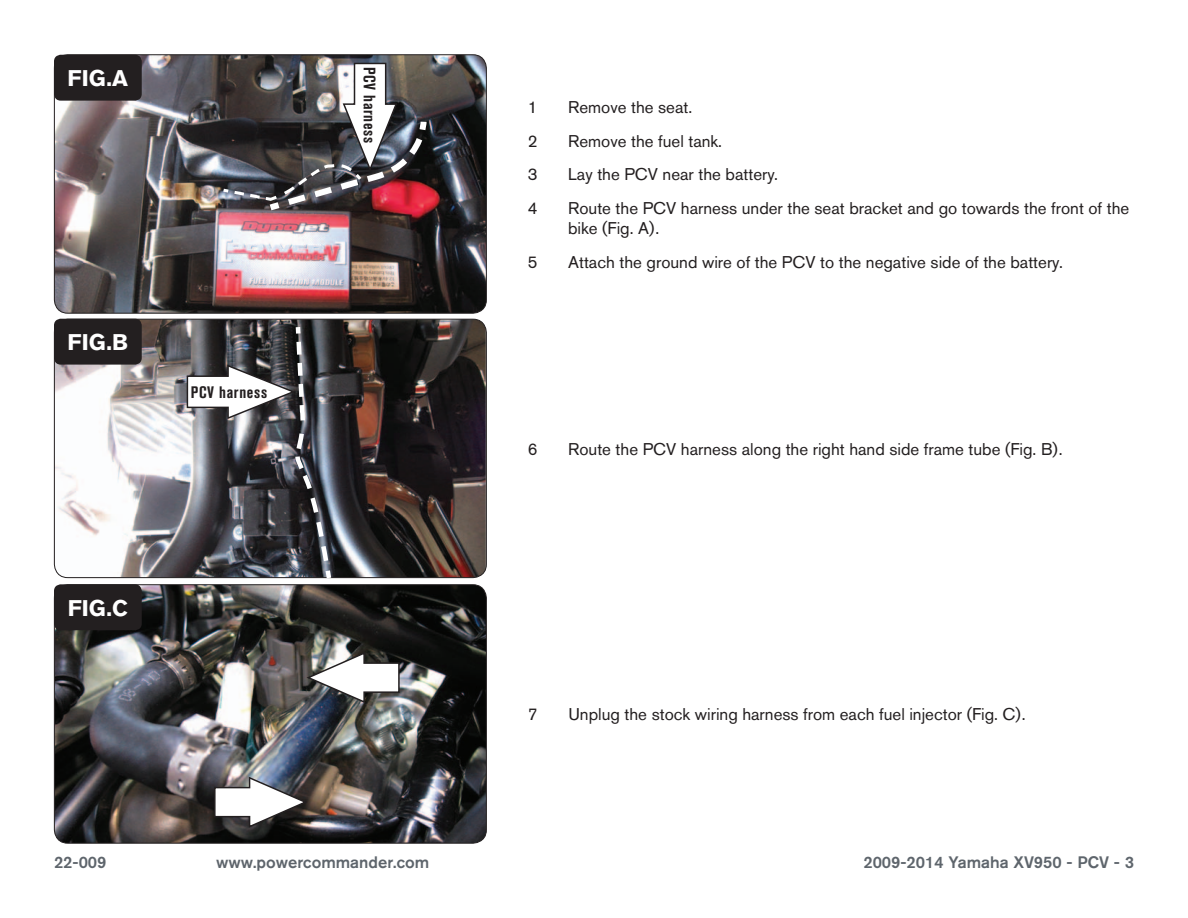
<style>
.page{position:relative;width:1188px;height:918px;background:#fff}
.page>*{position:absolute;margin:0;border:0;box-sizing:border-box;transform-origin:0 0}
.t1{font:700 22.5px "Akzidenz Grotesk BQ";color:#fff}
.Bodycopy{font:16.8px/20.2px "Akzidenz Grotesk BQ";color:#231f20}
.t2{font:500 16.5px "Akzidenz Grotesk BQ";color:#5e656c}
.Callouts{font:700 condensed 16.5px "Akzidenz Grotesk BQ";letter-spacing:.04em;color:#231f20}
</style>
<div class="page">
<img style="left:54px;top:585px;width:431px;height:257px">
<img style="left:54px;top:55px;width:431px;height:257px">
<div style="left:54px;top:54px;width:433px;height:260px;border:1px solid #231f20;border-radius:14px"></div>
<div style="left:54px;top:55px;width:88px;height:46px;background:#231f20;border-radius:7px"></div>
<div style="left:54px;top:584px;width:88px;height:46px;background:#231f20;border-radius:7px"></div>
<svg style="left:53px;top:387px;width:1px;height:26px"></svg>
<img style="left:54px;top:319px;width:429px;height:259px">
<div style="left:54px;top:319px;width:88px;height:46px;background:#231f20;border-radius:7px"></div>
<svg style="left:213px;top:776px;width:96px;height:53px"></svg>
<img style="left:305px;top:651px;width:95px;height:53px">
<img style="left:220px;top:62px;width:210px;height:151px">
<img style="left:184px;top:322px;width:303px;height:270px">
<p class="t1" style="left:68px;top:65px;width:62px">FIG.A</p>
<p class="t1" style="left:68px;top:329px;width:62px">FIG.B</p>
<p class="Callouts" style="left:191px;top:383px;width:78px">PCV harness</p>
<p class="t1" style="left:68px;top:595px;width:62px">FIG.C</p>
<p class="Callouts" style="left:379px;top:67px;width:78px;rotate:90deg">PCV harness</p>
<p class="Bodycopy" style="left:528px;top:97px;width:11px">1</p>
<p class="Bodycopy" style="left:568px;top:97px;width:126px">Remove the seat.</p>
<p class="Bodycopy" style="left:528px;top:130px;width:11px">2</p>
<p class="Bodycopy" style="left:568px;top:130px;width:156px">Remove the fuel tank.</p>
<p class="Bodycopy" style="left:528px;top:164px;width:11px">3</p>
<p class="Bodycopy" style="left:568px;top:164px;width:211px">Lay the PCV near the battery.</p>
<p class="Bodycopy" style="left:528px;top:198px;width:11px">4</p>
<p class="Bodycopy" style="left:568px;top:198px;width:563px">Route the PCV harness under the seat bracket and go towards the front of the bike (Fig. A).</p>
<p class="Bodycopy" style="left:528px;top:252px;width:11px">5</p>
<p class="Bodycopy" style="left:568px;top:252px;width:496px">Attach the ground wire of the PCV to the negative side of the battery.</p>
<p class="Bodycopy" style="left:528px;top:439px;width:11px">6</p>
<p class="Bodycopy" style="left:568px;top:439px;width:496px">Route the PCV harness along the right hand side frame tube (Fig. B).</p>
<p class="Bodycopy" style="left:528px;top:704px;width:11px">7</p>
<p class="Bodycopy" style="left:568px;top:704px;width:459px">Unplug the stock wiring harness from each fuel injector (Fig. C).</p>
<p class="t2" style="left:54px;top:852px;width:54px">22-009</p>
<p class="t2" style="left:216px;top:852px;width:215px">www.powercommander.com</p>
<p class="t2" style="left:863px;top:852px;width:272px">2009-2014 Yamaha XV950 - PCV - 3</p>
</div>
